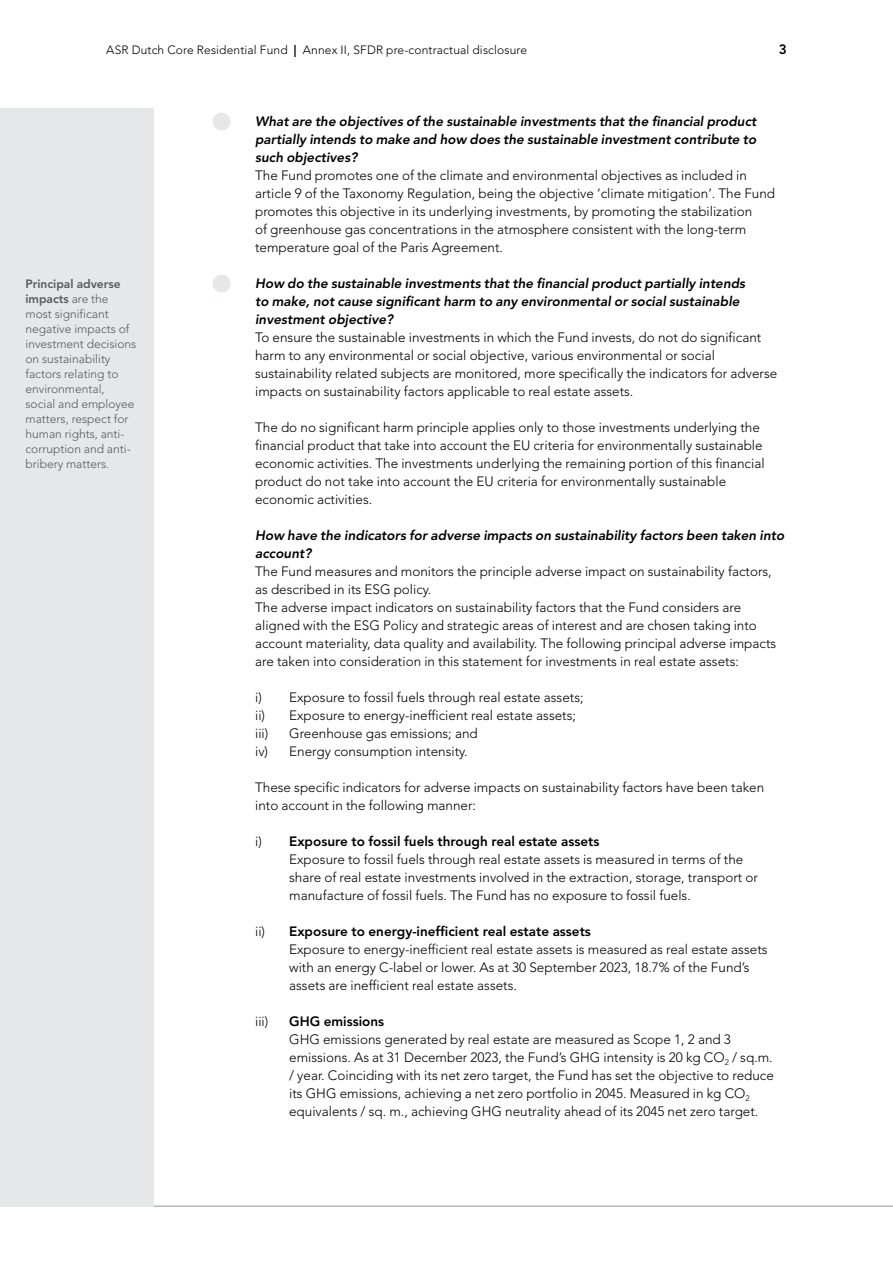
<style>
.page{position:relative;width:893px;height:1263px;background:#fff}
.page>*{position:absolute;margin:0;border:0;box-sizing:border-box;transform-origin:0 0}
.t1{font:300 13.5px/18px "Avenir LT Std";color:#000}
.t2{font:italic 800 13.5px/18px "Avenir LT Std";color:#000}
.t3{font:800 13.5px "Avenir LT Std";color:#000}
.t4{font:300 12px/15px "Avenir LT Std";color:#58595b}
.t5{font:300 12px "Avenir LT Std";letter-spacing:.01em;color:#000}
.s1{font-weight:800}
</style>
<div class="page">
<hr style="left:0;top:1206px;width:893px;height:1px;background:#939598">
<div style="left:213px;top:113px;width:18px;height:18px;background:#e6e7e8;border-radius:50%"></div>
<div style="left:213px;top:275px;width:18px;height:18px;background:#e6e7e8;border-radius:50%"></div>
<div style="left:0;top:108px;width:153px;height:1098px;background:#e6e7e8"></div>
<p class="t5" style="left:106px;top:43px;width:422px">ASR Dutch Core Residential Fund <span class="s1">|</span> Annex II, SFDR pre-contractual disclosure</p>
<p class="t3" style="left:779px;top:41px;width:9px">3</p>
<p class="t4" style="left:26px;top:276px;width:112px"><span class="s1">Principal adverse impacts</span> are the most significant negative impacts of investment decisions on sustainability factors relating to environmental, social and employee matters, respect for human rights, anti&shy;corruption and anti&shy;bribery matters.</p>
<p class="t2" style="left:255px;top:113px;width:503px;text-align:justify">What are the objectives of the sustainable investments that the financial product partially intends to make and how does the sustainable investment contribute to such objectives?</p>
<p class="t1" style="left:255px;top:166px;width:522px">The Fund promotes one of the climate and environmental objectives as included in article 9 of the Taxonomy Regulation, being the objective ‘climate mitigation’. The Fund promotes this objective in its underlying investments, by promoting the stabilization<br>of greenhouse gas concentrations in the atmosphere consistent with the long-term temperature goal of the Paris Agreement.</p>
<p class="t2" style="left:255px;top:274px;width:492px">How do the sustainable investments that the financial product partially intends to make, not cause significant harm to any environmental or social sustainable investment objective?</p>
<p class="t1" style="left:255px;top:328px;width:524px">To ensure the sustainable investments in which the Fund invests, do not do significant harm to any environmental or social objective, various environmental or social sustainability related subjects are monitored, more specifically the indicators for adverse impacts on sustainability factors applicable to real estate assets.</p>
<p class="t1" style="left:255px;top:418px;width:511px">The do no significant harm principle applies only to those investments underlying the financial product that take into account the EU criteria for environmentally sustainable economic activities. The investments underlying the remaining portion of this financial product do not take into account the EU criteria for environmentally sustainable economic activities.</p>
<p class="t2" style="left:255px;top:526px;width:531px">How have the indicators for adverse impacts on sustainability factors been taken into account?</p>
<p class="t1" style="left:255px;top:562px;width:523px">The Fund measures and monitors the principle adverse impact on sustainability factors, as described in its ESG policy.<br>The adverse impact indicators on sustainability factors that the Fund considers are aligned with the ESG Policy and strategic areas of interest and are chosen taking into account materiality, data quality and availability. The following principal adverse impacts are taken into consideration in this statement for investments in real estate assets:</p>
<p class="t1" style="left:255px;top:688px;width:330px">i) Exposure to fossil fuels through real estate assets; ii) Exposure to energy-inefficient real estate assets; iii)</p>
<p class="t1" style="left:255px;top:724px;width:224px;text-indent:34px">Greenhouse gas emissions; and iv) Energy consumption intensity.</p>
<p class="t1" style="left:255px;top:778px;width:511px">These specific indicators for adverse impacts on sustainability factors have been taken into account in the following manner:</p>
<p class="t1" style="left:289px;top:832px;width:470px;text-indent:-34px">i) <span class="s1">Exposure to fossil fuels through real estate assets<br></span>Exposure to fossil fuels through real estate assets is measured in terms of the share of real estate investments involved in the extraction, storage, transport or manufacture of fossil fuels. The Fund has no exposure to fossil fuels.</p>
<p class="t1" style="left:289px;top:922px;width:480px;text-indent:-34px">ii) <span class="s1">Exposure to energy-inefficient real estate assets<br></span>Exposure to energy-inefficient real estate assets is measured as real estate assets with an energy C-label or lower. As at 30 September 2023, 18.7% of the Fund’s assets are inefficient real estate assets.</p>
<p class="t1" style="left:255px;top:1012px;width:15px">iii)</p>
<p class="t3" style="left:289px;top:1013px;width:97px">GHG emissions</p>
<p class="t1" style="left:289px;top:1030px;width:486px">GHG emissions generated by real estate are measured as Scope 1, 2 and 3 emissions. As at 31 December 2023, the Fund’s GHG intensity is 20 kg CO<sub>2</sub> / sq.m. / year. Coinciding with its net zero target, the Fund has set the objective to reduce its GHG emissions, achieving a net zero portfolio in 2045. Measured in kg CO<sub>2 </sub>equivalents / sq. m., achieving GHG neutrality ahead of its 2045 net zero target.</p>
</div>
